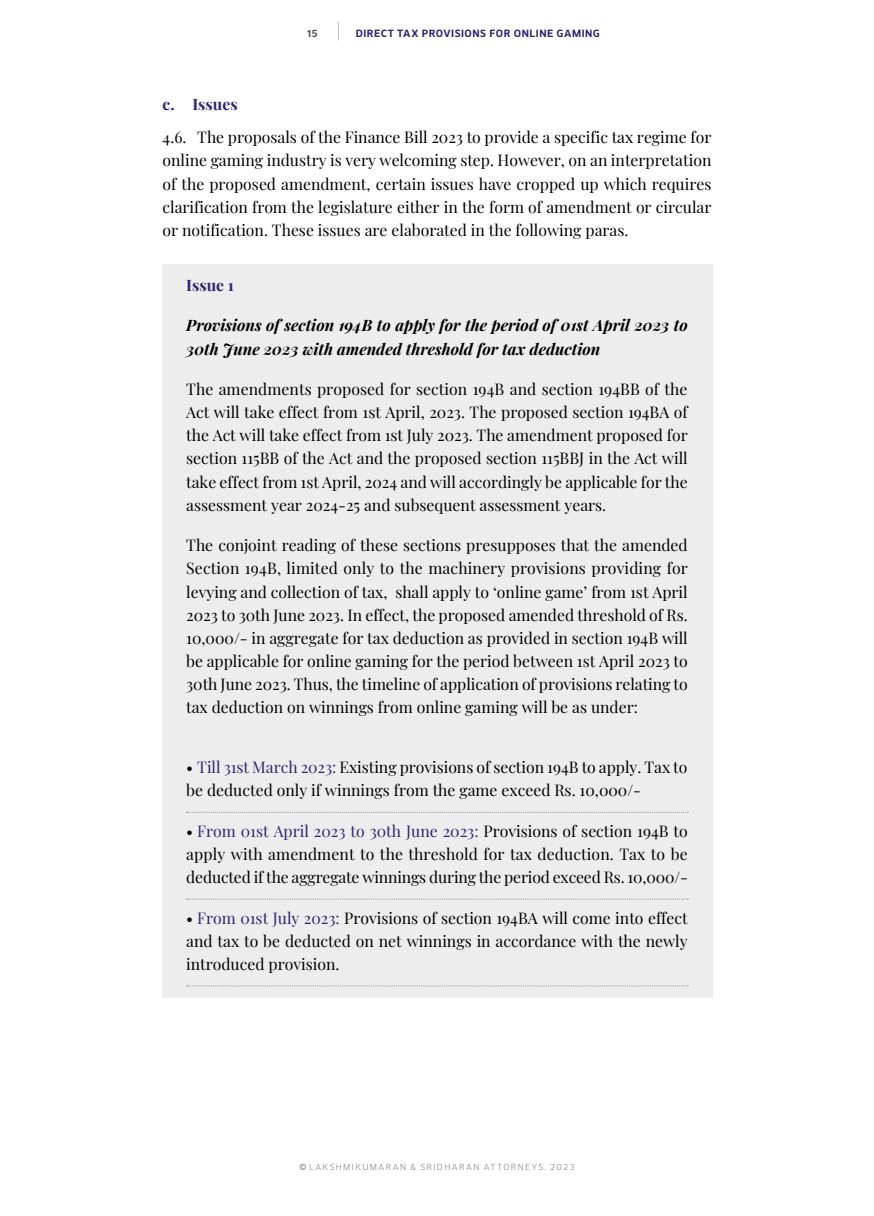
<style>
.page{position:relative;width:874px;height:1216px;background:#fff}
.page>*{position:absolute;margin:0;border:0;box-sizing:border-box;transform-origin:0 0}
.t1{font:15.75px/23.1px "Playfair Display";color:#000;text-align:justify}
.t2{font:italic 700 15.75px/23.1px "Playfair Display";color:#000}
.t3{font:700 15.75px "Playfair Display";color:#2e2573}
.t4{font:700 10.5px "Kobern";letter-spacing:.045em;color:#2e2573}
.t5{font:8.75px "Kobern";letter-spacing:.15em;color:#878787}
.s1{color:#575756}
.s2{font-weight:100;font-size:21px;color:#494849}
.s3{color:#2e2573}
.s4{font-weight:700;color:#8a8a8b}
.s5{color:#89898a}
</style>
<div class="page">
<div style="left:162px;top:264px;width:550px;height:733px;background:#ededed"></div>
<svg style="left:186px;top:811px;width:502px;height:1px"></svg>
<svg style="left:186px;top:898px;width:502px;height:1px"></svg>
<svg style="left:186px;top:985px;width:502px;height:1px"></svg>
<p class="t4" style="left:307px;top:26px;width:294px"><span class="s1">15</span> <span class="s2">|</span> DIRECT TAX PROVISIONS FOR ONLINE GAMING</p>
<p class="t3" style="left:162px;top:91px;width:77px">c. Issues</p>
<p class="t1" style="left:162px;top:124px;width:550px">4.6. The proposals of the Finance Bill 2023 to provide a specific tax regime for online gaming industry is very welcoming step. However, on an interpretation of the proposed amendment, certain issues have cropped up which requires clarification from the legislature either in the form of amendment or circular or notification. These issues are elaborated in the following paras.</p>
<p class="t3" style="left:186px;top:272px;width:49px">Issue 1</p>
<p class="t2" style="left:186px;top:312px;width:502px">Provisions of section 194B to apply for the period of 01st April 2023 to<br>30th June 2023 with amended threshold for tax deduction</p>
<p class="t1" style="left:186px;top:376px;width:503px">The amendments proposed for section 194B and section 194BB of the Act will take effect from 1st April, 2023. The proposed section 194BA of the Act will take effect from 1st July 2023. The amendment proposed for section 115BB of the Act and the proposed section 115BBJ in the Act will take effect from 1st April, 2024 and will accordingly be applicable for the assessment year 2024-25 and subsequent assessment years.</p>
<p class="t1" style="left:186px;top:532px;width:503px">The conjoint reading of these sections presupposes that the amended Section 194B, limited only to the machinery provisions providing for levying and collection of tax, shall apply to ‘online game’ from 1st April 2023 to 30th June 2023. In effect, the proposed amended threshold of Rs.<br>10,000/- in aggregate for tax deduction as provided in section 194B will be applicable for online gaming for the period between 1st April 2023 to 30th June 2023. Thus, the timeline of application of provisions relating to tax deduction on winnings from online gaming will be as under:</p>
<p class="t1" style="left:186px;top:754px;width:502px">• <span class="s3">Till 31st March 2023:</span> Existing provisions of section 194B to apply. Tax to be deducted only if winnings from the game exceed Rs. 10,000/-</p>
<p class="t1" style="left:186px;top:818px;width:503px">• <span class="s3">From 01st April 2023 to 30th June 2023:</span> Provisions of section 194B to apply with amendment to the threshold for tax deduction. Tax to be deducted if the aggregate winnings during the period exceed Rs. 10,000/-</p>
<p class="t1" style="left:186px;top:904px;width:503px">• <span class="s3">From 01st July 2023:</span> Provisions of section 194BA will come into effect and tax to be deducted on net winnings in accordance with the newly introduced provision.</p>
<p class="t5" style="left:299px;top:1160px;width:276px"><span class="s4">©</span> LAKSHMIKUMARAN &amp; SRIDHARAN <span class="s5">ATTORNEYS</span>, 2023</p>
</div>
